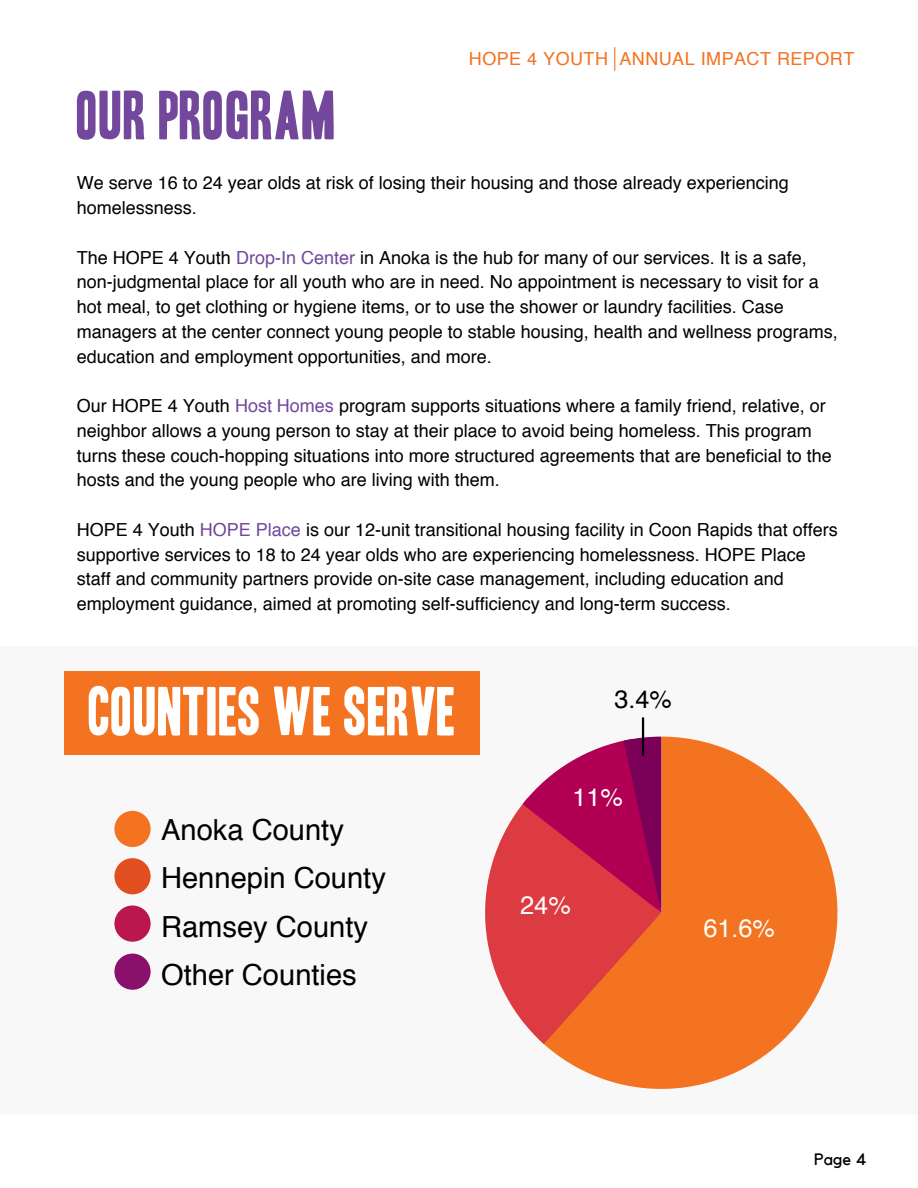
<style>
.page{position:relative;width:918px;height:1188px;background:#fff}
.page>*{position:absolute;margin:0;border:0;box-sizing:border-box;transform-origin:0 0}
.t1{font:59.55px "Headline One HPLHS";letter-spacing:.015em;color:#fff}
.t2{font:59.55px "Headline One HPLHS";letter-spacing:.015em;color:#73479c}
.t3{font:29.1px/48.3px "Helvetica";color:#000}
.t4{font:25.35px "Helvetica";color:#fffdfb}
.t5{font:25.2px "Helvetica";color:#000}
.t6{font:18px/24.8px "Helvetica";color:#000}
.t7{font:18px "Helvetica";letter-spacing:.025em;color:#f37321}
.t8{font:16.5px "Kollektif";color:#000}
.s1{color:#73479c}
</style>
<div class="page">
<div style="left:0;top:647px;width:918px;height:468px;background:#f8f8f8"></div>
<svg style="left:544px;top:737px;width:293px;height:352px;fill:#f37321"></svg>
<svg style="left:485px;top:737px;width:176px;height:307px"></svg>
<div style="left:114px;top:954px;width:37px;height:36px;background:#89106b;border-radius:50%"></div>
<div style="left:114px;top:906px;width:37px;height:36px;background:#bb174f;border-radius:50%"></div>
<div style="left:114px;top:858px;width:37px;height:36px;background:#e14e1f;border-radius:50%"></div>
<div style="left:114px;top:811px;width:37px;height:36px;background:#f37321;border-radius:50%"></div>
<hr style="left:642px;top:717px;width:2px;height:39px;background:#000">
<div style="left:65px;top:671px;width:415px;height:83px;background:#f37321"></div>
<svg style="left:614px;top:47px;width:1px;height:24px"></svg>
<p class="t7" style="left:469px;top:51px;width:387px">HOPE 4 YOUTH ANNUAL IMPACT REPORT</p>
<h1 class="t2" style="left:77px;top:87px;width:261px">OUR PROGRAM</h1>
<p class="t6" style="left:77px;top:172px;width:713px">We serve 16 to 24 year olds at risk of losing their housing and those already experiencing homelessness.</p>
<p class="t6" style="left:77px;top:246px;width:763px">The HOPE 4 Youth <span class="s1">Drop-In Center</span> in Anoka is the hub for many of our services. It is a safe, non-judgmental place for all youth who are in need. No appointment is necessary to visit for a hot meal, to get clothing or hygiene items, or to use the shower or laundry facilities. Case managers at the center connect young people to stable housing, health and wellness programs, education and employment opportunities, and more.</p>
<p class="t6" style="left:77px;top:395px;width:756px">Our HOPE 4 Youth <span class="s1">Host Homes</span> program supports situations where a family friend, relative, or neighbor allows a young person to stay at their place to avoid being homeless. This program turns these couch-hopping situations into more structured agreements that are beneficial to the hosts and the young people who are living with them.</p>
<p class="t6" style="left:77px;top:519px;width:762px">HOPE 4 Youth <span class="s1">HOPE Place</span> is our 12-unit transitional housing facility in Coon Rapids that offers supportive services to 18 to 24 year olds who are experiencing homelessness. HOPE Place staff and community partners provide on-site case management, including education and employment guidance, aimed at promoting self-sufficiency and long-term success.</p>
<h1 class="t1" style="left:88px;top:683px;width:369px">COUNTIES WE SERVE</h1>
<h2 class="t3" style="left:161px;top:808px;width:226px">Anoka County<br>Hennepin County<br>Ramsey County<br>Other Counties</h2>
<h3 class="t5" style="left:614px;top:688px;width:59px">3.4%</h3>
<h3 class="t4" style="left:572px;top:786px;width:52px">11%</h3>
<h3 class="t4" style="left:520px;top:895px;width:52px">24%</h3>
<h3 class="t4" style="left:703px;top:918px;width:73px">61.6%</h3>
<p class="t8" style="left:814px;top:1152px;width:54px">Page 4</p>
</div>
